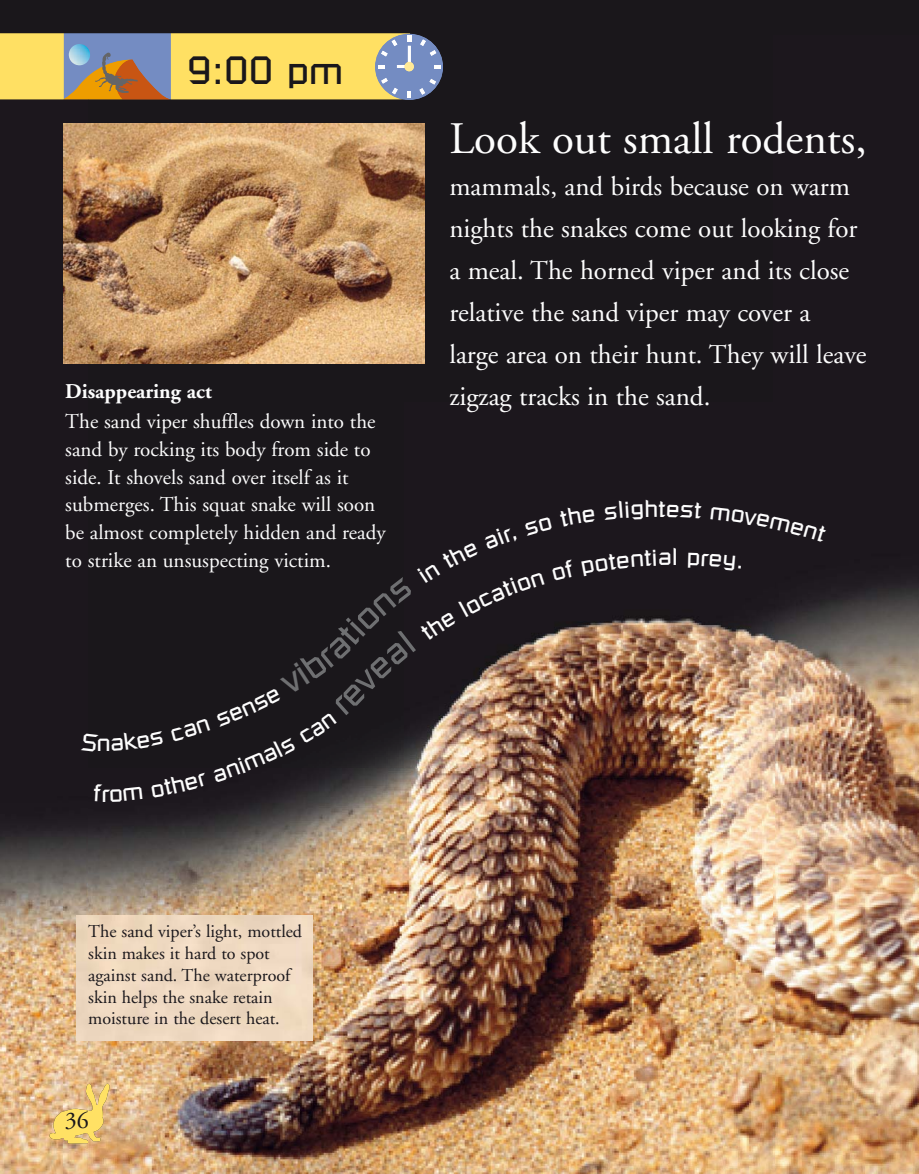
<style>
.page{position:relative;width:919px;height:1174px;background:#fff}
.page>*{position:absolute;margin:0;border:0;box-sizing:border-box;transform-origin:0 0}
.t1{font:45px "Adobe Garamond";color:#fdfdfd}
.t2{font:39px "Russell Square";color:#1a171b}
.t3{font:27px/42px "Adobe Garamond";color:#fdfdfd}
.t4{font:24px "Russell Square";color:#fdfdfd}
.t5{font:24px "Adobe Garamond";color:#1a171b}
.t6{font:21px/27.8px "Adobe Garamond";color:#fdfdfd}
.t7{font:700 21px "Adobe Garamond";color:#fdfdfd}
.t8{font:18px/21.8px "Adobe Garamond";color:#1a171b}
</style>
<div class="page">
<div style="left:0;top:0;width:918px;height:35px;background:#1a171b"></div>
<div style="left:405px;top:35px;width:368px;height:464px;background:#1a171b"></div>
<img style="left:773px;top:35px;width:145px;height:1138px">
<img style="left:0;top:99px;width:88px;height:1074px">
<div style="left:88px;top:99px;width:317px;height:24px;background:#1a171b"></div>
<div style="left:88px;top:364px;width:317px;height:405px;background:#1a171b"></div>
<img style="left:88px;top:769px;width:686px;height:157px">
<img style="left:300px;top:926px;width:474px;height:247px">
<img style="left:88px;top:1040px;width:212px;height:133px">
<div style="left:0;top:33px;width:410px;height:66px;background:#ffe063"></div>
<img style="left:64px;top:33px;width:107px;height:66px">
<img style="left:375px;top:34px;width:68px;height:66px">
<svg style="left:407px;top:92px;width:4px;height:6px"></svg>
<svg style="left:434px;top:65px;width:6px;height:4px"></svg>
<svg style="left:420px;top:39px;width:16px;height:17px"></svg>
<svg style="left:381px;top:78px;width:17px;height:16px"></svg>
<svg style="left:419px;top:79px;width:17px;height:16px"></svg>
<svg style="left:378px;top:36px;width:36px;height:35px"></svg>
<img style="left:69px;top:44px;width:21px;height:21px;border-radius:50%">
<img style="left:63px;top:60px;width:52px;height:39px">
<img style="left:115px;top:60px;width:55px;height:39px">
<img style="left:95px;top:53px;width:43px;height:40px">
<img style="left:64px;top:123px;width:360px;height:241px">
<img style="left:49px;top:1083px;width:61px;height:60px">
<div style="left:77px;top:916px;width:236px;height:124px;background:#efd9c0"></div>
<svg style="left:94px;top:784px;width:8px;height:17px"></svg>
<svg style="left:81px;top:732px;width:18px;height:19px"></svg>
<img style="left:110px;top:499px;width:717px;height:302px">
<p class="t2" style="left:187px;top:56px;width:157px">9:00 pm</p>
<p class="t1" style="left:449px;top:120px;width:419px">Look out small rodents,</p>
<p class="t3" style="left:449px;top:168px;width:419px">mammals, and birds because on warm nights the snakes come out looking for a meal. The horned viper and its close relative the sand viper may cover a<br>large area on their hunt. They will leave</p>
<p class="t7" style="left:65px;top:383px;width:148px">Disappearing act</p>
<p class="t3" style="left:449px;top:378px;width:262px">zigzag tracks in the sand.</p>
<p class="t6" style="left:65px;top:409px;width:322px">The sand viper shuffles down into the sand by rocking its body from side to side. It shovels sand over itself as it submerges. This squat snake will soon be almost completely hidden and ready to strike an unsuspecting victim.</p>
<p class="t4" style="left:658px;top:499px;width:9px">t</p>
<p class="t4" style="left:672px;top:548px;width:8px">l</p>
<p class="t4" style="left:97px;top:734px;width:15px">n</p>
<p class="t4" style="left:101px;top:784px;width:9px">r</p>
<p class="t8" style="left:88px;top:922px;width:215px">The sand viper’s light, mottled skin makes it hard to spot against sand. The waterproof skin helps the snake retain moisture in the desert heat.</p>
<p class="t5" style="left:65px;top:1111px;width:25px">36</p>
</div>
